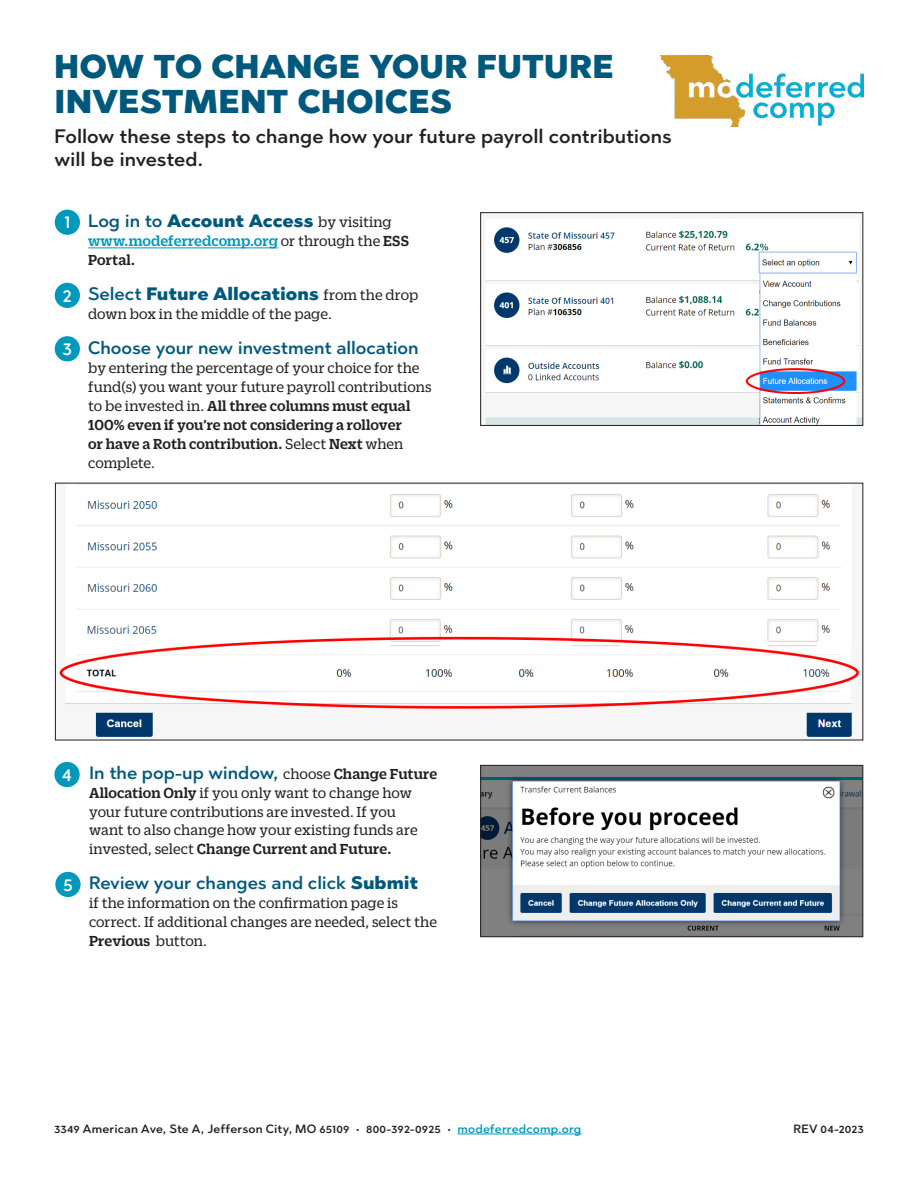
<style>
.page{position:relative;width:918px;height:1188px;background:#fff}
.page>*{position:absolute;margin:0;border:0;box-sizing:border-box;transform-origin:0 0}
.Subhead-Morning{font:900 33px/34.5px "Abrade";letter-spacing:.01em;color:#00597d}
.Subhead-Morning-2{font:500 19.5px/23.4px "Abrade";letter-spacing:-.005em;color:#231f20}
.MO-body_0_03125{font:500 18px "Abrade";letter-spacing:-.005em;color:#00597d}
.MO-body_0_03125-2{font:900 18px "Abrade";letter-spacing:-.005em;color:#00597d}
.t1{font:500 16.5px "Abrade";color:#fff}
.MO-body_0_03125-3{font:15.75px/18.9px "Duplicate Slab";letter-spacing:-.005em;color:#231f20}
.MO-body_0_03125-4{font:500 15.75px/18.9px "Duplicate Slab";color:#0099bc}
.MO-body_0_03125-5{font:500 12px "Abrade";letter-spacing:.015em;color:#231f20}
.s1{font-weight:500}
.s2{font-family:"Duplicate Slab";font-weight:400;font-size:15.75px;color:#231f20}
.s3{font-weight:400;color:#231f20}
.s4{color:#231f20}
.s5{font-family:"Duplicate Slab";font-size:15.75px;color:#231f20}
.s6{font-weight:900}
.s7{color:#0099bc}
</style>
<div class="page">
<img style="left:661px;top:55px;width:202px;height:72px">
<hr style="left:457px;top:1134px;width:124px;height:1px;background:#0099bc">
<hr style="left:88px;top:248px;width:190px;height:1px;background:#0099bc">
<div style="left:55px;top:210px;width:25px;height:25px;background:#0099bc;border-radius:50%"></div>
<div style="left:55px;top:283px;width:25px;height:25px;background:#0099bc;border-radius:50%"></div>
<div style="left:55px;top:336px;width:25px;height:25px;background:#0099bc;border-radius:50%"></div>
<div style="left:54px;top:762px;width:26px;height:25px;background:#0099bc;border-radius:50%"></div>
<div style="left:55px;top:872px;width:26px;height:25px;background:#0099bc;border-radius:50%"></div>
<img style="left:59px;top:494px;width:800px;height:243px">
<img style="left:485px;top:227px;width:376px;height:197px">
<div style="left:481px;top:213px;width:382px;height:213px;border:1px solid #231f20"></div>
<img style="left:483px;top:767px;width:378px;height:168px">
<div style="left:481px;top:765px;width:382px;height:172px;border:1px solid #231f20"></div>
<p class="Subhead-Morning" style="left:55px;top:50px;width:561px">HOW TO CHANGE YOUR FUTURE<br>INVESTMENT CHOICES</p>
<p class="Subhead-Morning-2" style="left:54px;top:124px;width:619px">Follow these steps to change how your future payroll contributions will be invested.</p>
<p class="t1" style="left:64px;top:212px;width:8px">1</p>
<p class="t1" style="left:63px;top:285px;width:10px">2</p>
<p class="t1" style="left:63px;top:338px;width:11px">3</p>
<p class="MO-body_0_03125-2" style="left:88px;top:209px;width:305px"><span class="s1">Log in to</span> Account Access <span class="s2">by visiting</span></p>
<p class="MO-body_0_03125-4" style="left:88px;top:230px;width:322px">www.modeferredcomp.org <span class="s3">or through the</span> <span class="s4">ESS<br>Portal.</span></p>
<p class="MO-body_0_03125-2" style="left:88px;top:282px;width:332px"><span class="s1">Select</span> Future Allocations <span class="s2">from the drop</span></p>
<p class="MO-body_0_03125-3" style="left:88px;top:304px;width:245px">down box in the middle of the page.</p>
<p class="MO-body_0_03125" style="left:88px;top:336px;width:332px">Choose your new investment allocation</p>
<p class="MO-body_0_03125-3" style="left:88px;top:358px;width:345px">by entering the percentage of your choice for the fund(s) you want your future payroll contributions to be invested in. <span class="s1">All three columns must equal 100% even if you’re not considering a rollover<br>or have a Roth contribution.</span> Select <span class="s1">Next</span> when complete.</p>
<p class="t1" style="left:62px;top:764px;width:11px">4</p>
<p class="t1" style="left:63px;top:874px;width:11px">5</p>
<p class="MO-body_0_03125" style="left:89px;top:760px;width:350px">In the pop-up window, <span class="s2">choose</span> <span class="s5">Change Future</span></p>
<p class="MO-body_0_03125-3" style="left:89px;top:782px;width:330px"><span class="s1">Allocation Only</span> if you only want to change how your future contributions are invested. If you want to also change how your existing funds are invested, select <span class="s1">Change Current and Future.</span></p>
<p class="MO-body_0_03125" style="left:89px;top:871px;width:331px">Review your changes and click <span class="s6">Submit</span></p>
<p class="MO-body_0_03125-3" style="left:89px;top:893px;width:349px">if the information on the confirmation page is correct. If additional changes are needed, select the<br><span class="s1">Previous</span> button.</p>
<p class="MO-body_0_03125-5" style="left:54px;top:1121px;width:529px">3349 American Ave, Ste A, Jefferson City, MO 65109 • 800-392-0925 • <span class="s7">modeferredcomp.org</span></p>
<p class="MO-body_0_03125-5" style="left:794px;top:1121px;width:72px">REV 04-2023</p>
</div>
